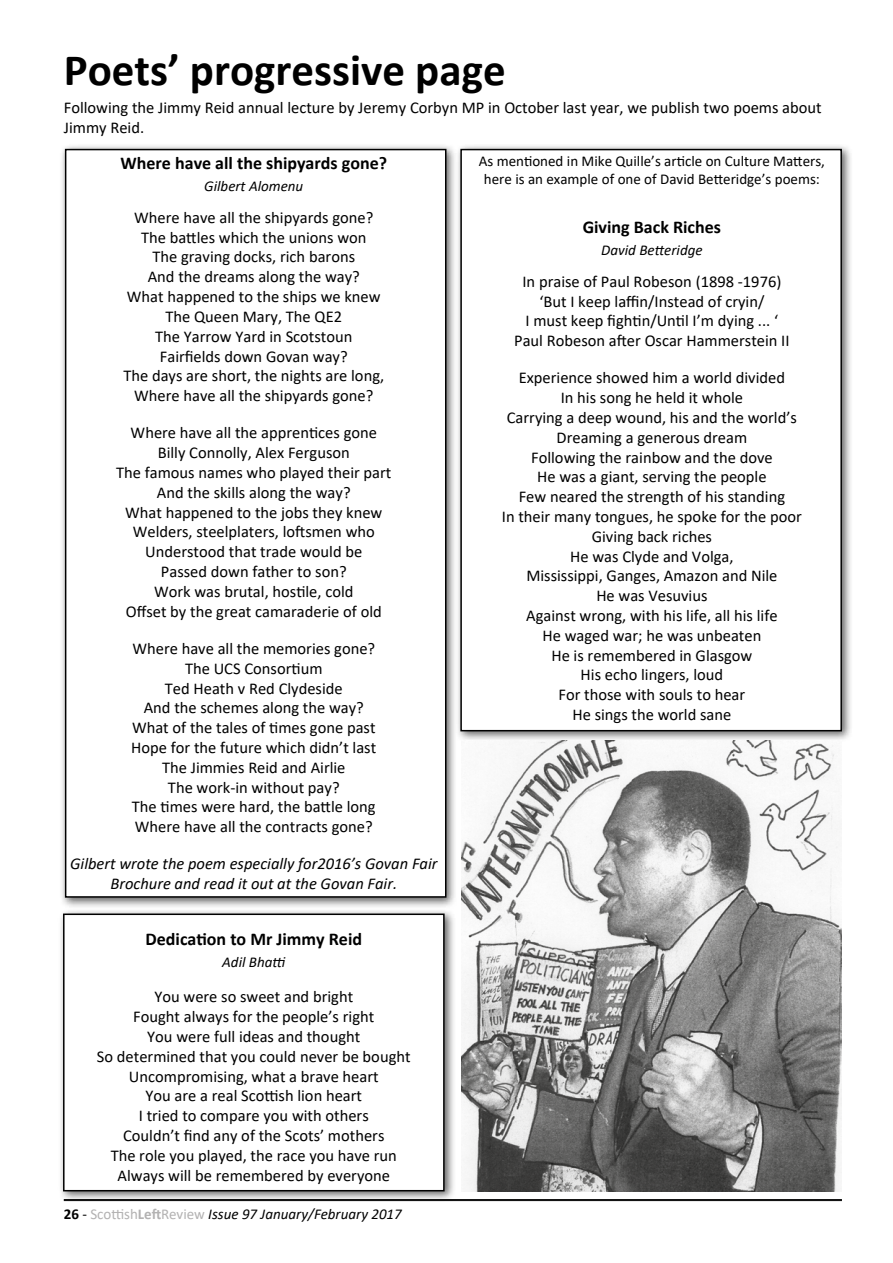
<style>
.page{position:relative;width:893px;height:1263px;background:#fff}
.page>*{position:absolute;margin:0;border:0;box-sizing:border-box;transform-origin:0 0}
.t1{font:700 45px "Calibri";color:#000}
.t2{font:700 18px "Calibri";color:#000}
.t3{font:16.5px/19.8px "Calibri";color:#000;text-align:center}
.t4{font:italic 16.5px/19.8px "Calibri";color:#000;text-align:center}
.t5{font:15px/18px "Calibri";color:#000;text-align:center}
.t6{font:italic 15px "Calibri";color:#000}
.s1{font-weight:700;font-style:normal}
.s2{font-style:normal}
.s3{font-style:normal;color:#b3b2b2}
.s4{font-weight:700;font-style:normal;color:#b3b2b2}
</style>
<div class="page">
<hr style="left:64px;top:1199px;width:778px;height:1px;background:#000">
<hr style="left:64px;top:1200px;width:778px;height:1px;background:#000">
<div style="left:455px;top:144px;width:398px;height:598px;background:#000;opacity:.6"></div>
<div style="left:461px;top:150px;width:380px;height:581px;background:#fff"></div>
<div style="left:460px;top:149px;width:382px;height:582px;border:2px solid #000"></div>
<div style="left:60px;top:144px;width:398px;height:765px;background:#000;opacity:.6"></div>
<div style="left:66px;top:150px;width:380px;height:747px;background:#fff"></div>
<div style="left:65px;top:149px;width:381px;height:749px;border:2px solid #000"></div>
<div style="left:58px;top:908px;width:398px;height:294px;background:#000;opacity:.6"></div>
<div style="left:64px;top:914px;width:380px;height:277px;background:#fff"></div>
<div style="left:63px;top:913px;width:382px;height:278px;border:2px solid #000"></div>
<img style="left:462px;top:741px;width:380px;height:450px">
<h1 class="t1" style="left:64px;top:38px;width:443px">Poets’ progressive page</h1>
<p class="t3" style="left:64px;top:97px;width:759px;text-align:left">Following the Jimmy Reid annual lecture by Jeremy Corbyn MP in October last year, we publish two poems about<br>Jimmy Reid.</p>
<p class="t2" style="left:121px;top:150px;width:268px">Where have all the shipyards gone?</p>
<p class="t6" style="left:204px;top:176px;width:101px">Gilbert Alomenu</p>
<p class="t3" style="left:123px;top:207px;width:262px">Where have all the shipyards gone?<br>The battles which the unions won<br>The graving docks, rich barons<br>And the dreams along the way?<br>What happened to the ships we knew<br>The Queen Mary, The QE2<br>The Yarrow Yard in Scotstoun<br>Fairfields down Govan way?<br>The days are short, the nights are long,<br>Where have all the shipyards gone?</p>
<p class="t3" style="left:116px;top:423px;width:277px">Where have all the apprentices gone<br>Billy Connolly, Alex Ferguson<br>The famous names who played their part<br>And the skills along the way?<br>What happened to the jobs they knew<br>Welders, steelplaters, loftsmen who<br>Understood that trade would be<br>Passed down father to son?<br>Work was brutal, hostile, cold<br>Offset by the great camaraderie of old</p>
<p class="t3" style="left:131px;top:638px;width:246px">Where have all the memories gone?<br>The UCS Consortium<br>Ted Heath v Red Clydeside<br>And the schemes along the way?<br>What of the tales of times gone past<br>Hope for the future which didn’t last<br>The Jimmies Reid and Airlie<br>The work-in without pay?<br>The times were hard, the battle long<br>Where have all the contracts gone?</p>
<p class="t4" style="left:70px;top:853px;width:369px">Gilbert wrote the poem especially for2016’s Govan Fair<br>Brochure and read it out at the Govan Fair.</p>
<p class="t2" style="left:146px;top:926px;width:218px">Dedication to Mr Jimmy Reid</p>
<p class="t6" style="left:222px;top:951px;width:65px">Adil Bhatti</p>
<p class="t3" style="left:97px;top:987px;width:315px">You were so sweet and bright<br>Fought always for the people’s right<br>You were full ideas and thought<br>So determined that you could never be bought Uncompromising, what a brave heart<br>You are a real Scottish lion heart<br>I tried to compare you with others<br>Couldn’t find any of the Scots’ mothers<br>The role you played, the race you have run Always will be remembered by everyone</p>
<p class="t6" style="left:64px;top:1203px;width:340px"><span class="s1">26</span> <span class="s2">-</span> <span class="s3">Scottish</span><span class="s4">Left</span><span class="s3">Review</span> Issue 97 January/February 2017</p>
<p class="t5" style="left:479px;top:152px;width:348px">As mentioned in Mike Quille’s article on Culture Matters, here is an example of one of David Betteridge’s poems:</p>
<p class="t2" style="left:583px;top:214px;width:140px">Giving Back Riches</p>
<p class="t6" style="left:601px;top:239px;width:103px">David Betteridge</p>
<p class="t3" style="left:514px;top:271px;width:277px">In praise of Paul Robeson (1898 -1976) ‘But I keep laffin/Instead of cryin/<br>I must keep fightin/Until I’m dying ... ‘ Paul Robeson after Oscar Hammerstein II</p>
<p class="t3" style="left:502px;top:368px;width:302px">Experience showed him a world divided<br>In his song he held it whole<br>Carrying a deep wound, his and the world’s<br>Dreaming a generous dream<br>Following the rainbow and the dove<br>He was a giant, serving the people<br>Few neared the strength of his standing<br>In their many tongues, he spoke for the poor<br>Giving back riches<br>He was Clyde and Volga,<br>Mississippi, Ganges, Amazon and Nile<br>He was Vesuvius<br>Against wrong, with his life, all his life<br>He waged war; he was unbeaten<br>He is remembered in Glasgow<br>His echo lingers, loud<br>For those with souls to hear<br>He sings the world sane</p>
</div>
